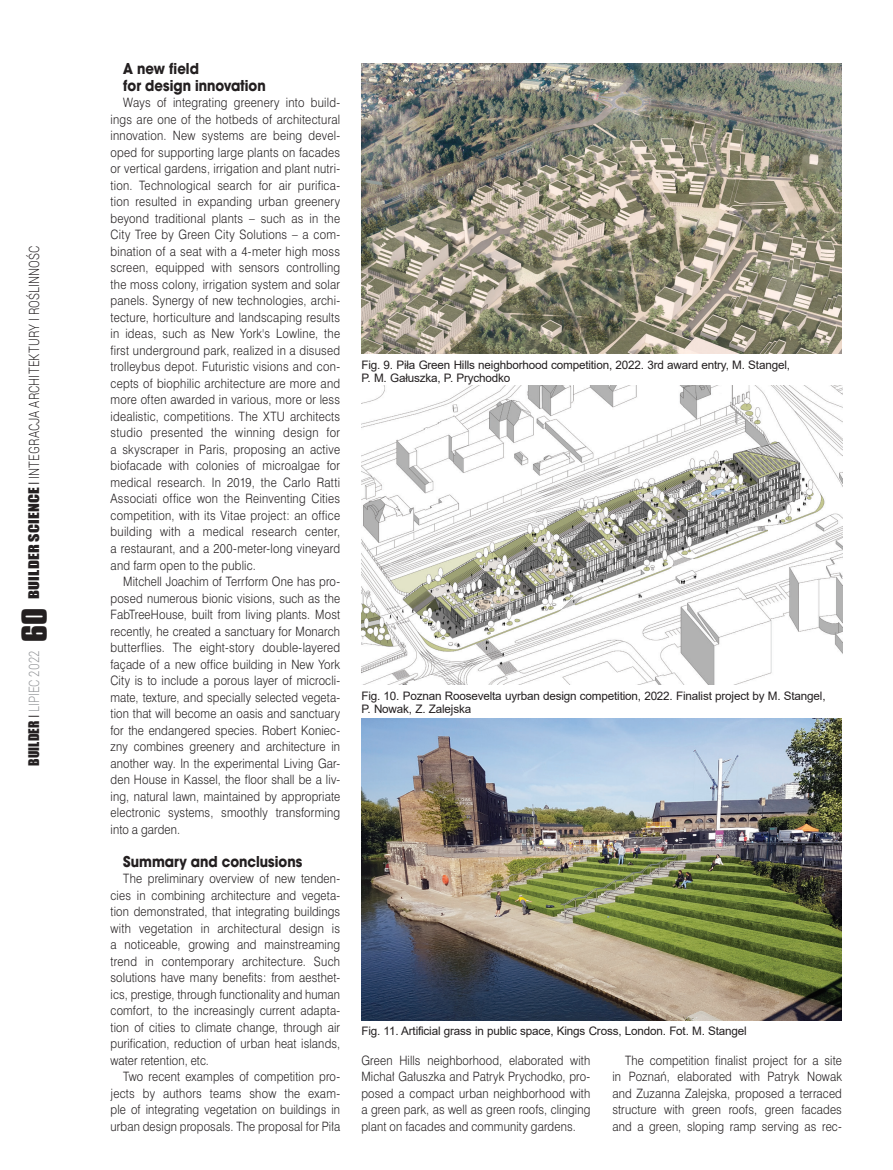
<style>
.page{position:relative;width:893px;height:1170px;background:#fff}
.page>*{position:absolute;margin:0;border:0;box-sizing:border-box;transform-origin:0 0}
.srodtytul{font:700 16.5px/16.5px "Avant Gar Got Itc TEE";color:#231f20;scale:.9 1}
.t1{font:300 14.25px "Roboto";letter-spacing:.01em;color:#231f20;scale:.8 1}
.t2{font:300 14.25px "Roboto";color:#939598;scale:.8 1}
.tekst_swiss{font:12px/16.5px "Swis 721 Lt PL";letter-spacing:.015em;color:#231f20;text-align:justify;scale:.89 1}
.Fot_podpis{font:11.7px/13.5px "Arial";letter-spacing:-.015em;color:#231f20}
.s1{font-family:"Impact";font-weight:400;font-size:13.5px}
.s2{font-family:"Swis 721 Lt PL";font-weight:400;font-size:13.5px}
.s3{font-family:"Impact";font-weight:400;font-size:13.5px;color:#231f20}
.s4{font-family:"Swis 721 Lt PL";font-weight:400;font-size:13.5px;color:#231f20}
.s5{font-family:"Compacta PL";font-weight:700;font-size:30px;color:#231f20}
</style>
<div class="page">
<img style="left:361px;top:64px;width:481px;height:289px">
<img style="left:361px;top:386px;width:481px;height:299px">
<img style="left:361px;top:718px;width:481px;height:302px">
<p class="t1" style="left:24px;top:598px;width:443px;rotate:-90deg"><span class="s1">BUILDER SCIENCE</span> <span class="s2">I</span> INTEGRACJA ARCHITEKTURY I ROŚLINNOŚC</p>
<p class="t2" style="left:24px;top:765px;width:199px;rotate:-90deg"><span class="s3">BUILDER</span> <span class="s4">I</span> LIPIEC 2022 <span class="s5">60</span></p>
<p class="srodtytul" style="left:123px;top:60px;width:160px">A new field<br>for design innovation</p>
<p class="tekst_swiss" style="left:111px;top:94px;width:259px;text-indent:13px">Ways of integrating greenery into build&shy;ings are one of the hotbeds of architectural innovation. New systems are being devel&shy;oped for supporting large plants on facades or vertical gardens, irrigation and plant nutri&shy;tion. Technological search for air purifica&shy;tion resulted in expanding urban greenery beyond traditional plants – such as in the City Tree by Green City Solutions – a com&shy;bination of a seat with a 4-meter high moss screen, equipped with sensors controlling the moss colony, irrigation system and solar panels. Synergy of new technologies, archi&shy;tecture, horticulture and landscaping results in ideas, such as New York's Lowline, the first underground park, realized in a disused trolleybus depot. Futuristic visions and con&shy;cepts of biophilic architecture are more and more often awarded in various, more or less idealistic, competitions. The XTU architects studio presented the winning design for a skyscraper in Paris, proposing an active biofacade with colonies of microalgae for medical research. In 2019, the Carlo Ratti Associati office won the Reinventing Cities competition, with its Vitae project: an office building with a medical research center, a restaurant, and a 200-meter-long vineyard and farm open to the public.</p>
<p class="tekst_swiss" style="left:111px;top:573px;width:259px;text-indent:13px">Mitchell Joachim of Terrform One has pro&shy;posed numerous bionic visions, such as the FabTreeHouse, built from living plants. Most recently, he created a sanctuary for Monarch butterflies. The eight-story double-layered façade of a new office building in New York City is to include a porous layer of microcli&shy;mate, texture, and specially selected vegeta&shy;tion that will become an oasis and sanctuary for the endangered species. Robert Koniec&shy;zny combines greenery and architecture in another way. In the experimental Living Gar&shy;den House in Kassel, the floor shall be a liv&shy;ing, natural lawn, maintained by appropriate electronic systems, smoothly transforming into a garden.</p>
<p class="srodtytul" style="left:123px;top:852px;width:200px">Summary and conclusions</p>
<p class="tekst_swiss" style="left:111px;top:870px;width:259px;text-indent:13px">The preliminary overview of new tenden&shy;cies in combining architecture and vegeta&shy;tion demonstrated, that integrating buildings with vegetation in architectural design is a noticeable, growing and mainstreaming trend in contemporary architecture. Such solutions have many benefits: from aesthet&shy;ics, prestige, through functionality and human comfort, to the increasingly current adapta&shy;tion of cities to climate change, through air purification, reduction of urban heat islands, water retention, etc.</p>
<p class="tekst_swiss" style="left:111px;top:1068px;width:259px;text-indent:13px">Two recent examples of competition pro&shy;jects by authors teams show the exam&shy;ple of integrating vegetation on buildings in urban design proposals. The proposal for Piła</p>
<p class="Fot_podpis" style="left:361px;top:357px;width:430px">Fig. 9. Piła Green Hills neighborhood competition, 2022. 3rd award entry, M. Stangel,<br>P. M. Gałuszka, P. Prychodko</p>
<p class="Fot_podpis" style="left:361px;top:689px;width:466px">Fig. 10. Poznan Roosevelta uyrban design competition, 2022. Finalist project by M. Stangel,<br>P. Nowak, Z. Zalejska</p>
<p class="Fot_podpis" style="left:361px;top:1024px;width:387px">Fig. 11. Artificial grass in public space, Kings Cross, London. Fot. M. Stangel</p>
<p class="tekst_swiss" style="left:361px;top:1051px;width:259px">Green Hills neighborhood, elaborated with Michał Gałuszka and Patryk Prychodko, pro&shy;posed a compact urban neighborhood with a green park, as well as green roofs, clinging plant on facades and community gardens.</p>
<p class="tekst_swiss" style="left:612px;top:1051px;width:259px;text-indent:13px">The competition finalist project for a site in Poznań, elaborated with Patryk Nowak and Zuzanna Zalejska, proposed a terraced structure with green roofs, green facades and a green, sloping ramp serving as rec-</p>
</div>
